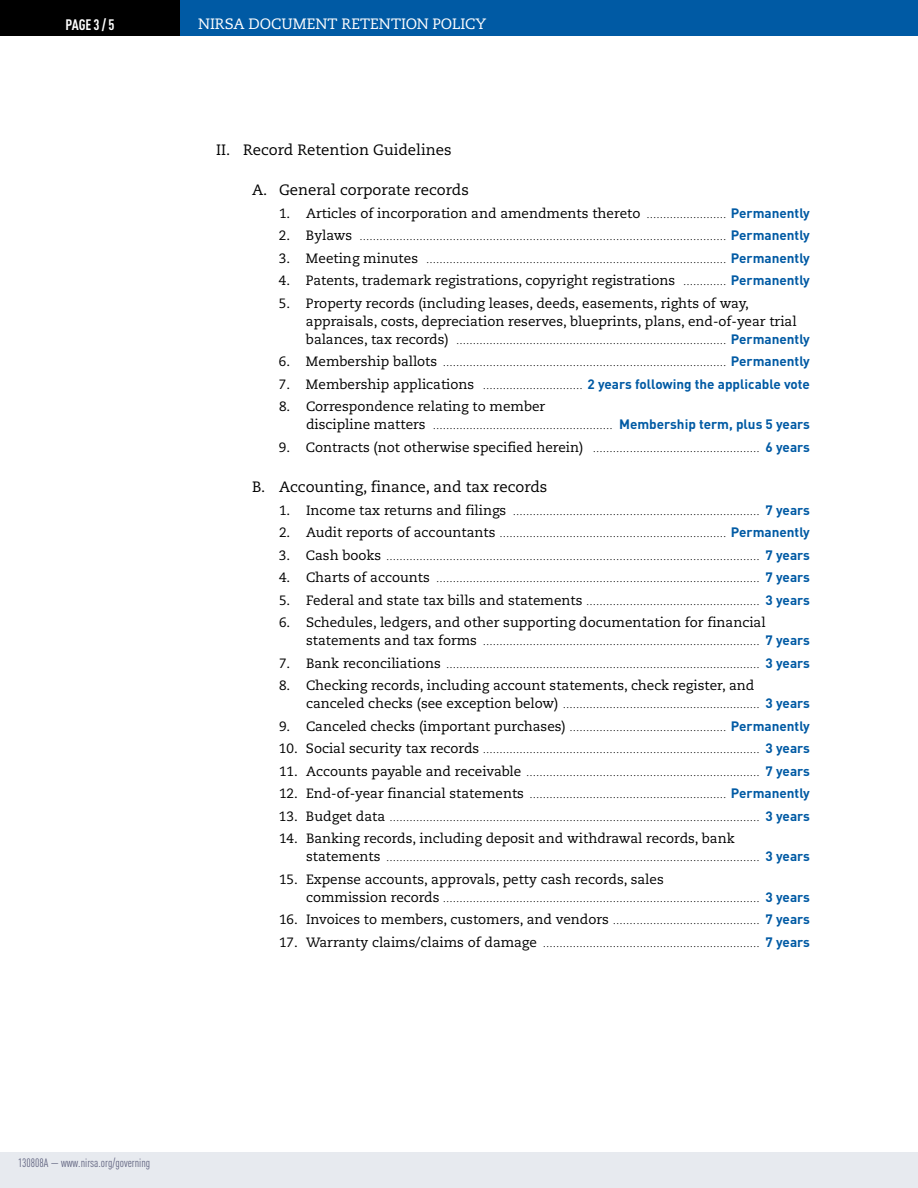
<style>
.page{position:relative;width:918px;height:1188px;background:#fff}
.page>*{position:absolute;margin:0;border:0;box-sizing:border-box;transform-origin:0 0}
.t1{font:15px "Caecilia";color:#000}
.t2{font:15px "Caecilia";color:#fff}
.t3{font:700 15px "DIN Cond";color:#fff}
.t4{font:13.5px/18px "Caecilia";color:#000}
.t5{font:700 13.5px "DIN";color:#005aa4}
.t6{font:300 12px "Caecilia";color:#000}
.t7{font:12px "DIN Cond";color:#616480}
.s1{font-weight:300;font-size:12px}
.s2{font-family:"DIN";font-weight:700;color:#005aa4}
.s3{font-weight:400;font-size:13.5px}
.s4{font-family:"DIN";font-weight:700;font-size:13.5px;color:#005aa4}
.s5{font-family:"Caecilia";font-weight:400;color:#000}
.s6{font-family:"Caecilia";font-weight:300;font-size:12px;color:#000}
</style>
<div class="page">
<div style="left:0;top:0;width:918px;height:36px;background:#005aa4"></div>
<div style="left:0;top:0;width:180px;height:36px;background:#000"></div>
<div style="left:0;top:1152px;width:918px;height:36px;background:#e7eaef"></div>
<p class="t3" style="left:66px;top:16px;width:50px">Page 3 / 5</p>
<p class="t2" style="left:198px;top:15px;width:290px">NIRSA Document Retention Policy</p>
<p class="t1" style="left:216px;top:141px;width:237px">II. Record Retention Guidelines</p>
<p class="t1" style="left:252px;top:182px;width:218px">A. General corporate records</p>
<p class="t4" style="left:279px;top:205px;width:533px">1. Articles of incorporation and amendments thereto <span class="s1">........................</span> <span class="s2">Permanently</span></p>
<p class="t6" style="left:279px;top:230px;width:533px"><span class="s3">2. Bylaws</span> .............................................................................................................. <span class="s4">Permanently</span></p>
<p class="t6" style="left:279px;top:252px;width:533px"><span class="s3">3. Meeting minutes</span> .......................................................................................... <span class="s4">Permanently</span></p>
<p class="t4" style="left:279px;top:272px;width:533px">4. Patents, trademark registrations, copyright registrations <span class="s1">.............</span> <span class="s2">Permanently</span></p>
<p class="t4" style="left:306px;top:295px;width:492px;text-indent:-27px">5. Property records (including leases, deeds, easements, rights of way, appraisals, costs, depreciation reserves, blueprints, plans, end-of-year trial</p>
<p class="t6" style="left:306px;top:333px;width:506px"><span class="s3">balances, tax records)</span> ................................................................................. <span class="s4">Permanently</span></p>
<p class="t6" style="left:279px;top:356px;width:533px"><span class="s3">6. Membership ballots</span> ..................................................................................... <span class="s4">Permanently</span></p>
<p class="t5" style="left:279px;top:375px;width:533px"><span class="s5">7. Membership applications</span> <span class="s6">..............................</span> 2 years following the applicable vote</p>
<p class="t4" style="left:279px;top:398px;width:268px">8. Correspondence relating to member</p>
<p class="t6" style="left:306px;top:419px;width:505px"><span class="s3">discipline matters</span> ...................................................... <span class="s4">Membership term, plus 5 years</span></p>
<p class="t6" style="left:279px;top:441px;width:533px"><span class="s3">9. Contracts (not otherwise specified herein)</span> .................................................. <span class="s4">6 years</span></p>
<p class="t1" style="left:252px;top:479px;width:297px">B. Accounting, finance, and tax records</p>
<p class="t6" style="left:279px;top:504px;width:532px"><span class="s3">1. Income tax returns and filings</span> .......................................................................... <span class="s4">7 years</span></p>
<p class="t6" style="left:279px;top:527px;width:532px"><span class="s3">2. Audit reports of accountants</span> .................................................................... <span class="s4">Permanently</span></p>
<p class="t6" style="left:279px;top:549px;width:533px"><span class="s3">3. Cash books</span> ................................................................................................................ <span class="s4">7 years</span></p>
<p class="t6" style="left:279px;top:572px;width:532px"><span class="s3">4. Charts of accounts</span> ................................................................................................. <span class="s4">7 years</span></p>
<p class="t6" style="left:279px;top:594px;width:532px"><span class="s3">5. Federal and state tax bills and statements</span> .................................................... <span class="s4">3 years</span></p>
<p class="t4" style="left:279px;top:614px;width:488px">6. Schedules, ledgers, and other supporting documentation for financial</p>
<p class="t6" style="left:306px;top:635px;width:505px"><span class="s3">statements and tax forms</span> ................................................................................... <span class="s4">7 years</span></p>
<p class="t6" style="left:279px;top:657px;width:532px"><span class="s3">7. Bank reconciliations</span> .............................................................................................. <span class="s4">3 years</span></p>
<p class="t4" style="left:279px;top:677px;width:477px">8. Checking records, including account statements, check register, and</p>
<p class="t6" style="left:306px;top:698px;width:505px"><span class="s3">canceled checks (see exception below)</span> ........................................................... <span class="s4">3 years</span></p>
<p class="t6" style="left:279px;top:720px;width:532px"><span class="s3">9. Canceled checks (important purchases)</span> ............................................... <span class="s4">Permanently</span></p>
<p class="t6" style="left:279px;top:743px;width:533px"><span class="s3">10. Social security tax records</span> ................................................................................... <span class="s4">3 years</span></p>
<p class="t6" style="left:279px;top:765px;width:532px"><span class="s3">11. Accounts payable and receivable</span> ...................................................................... <span class="s4">7 years</span></p>
<p class="t6" style="left:279px;top:788px;width:532px"><span class="s3">12. End-of-year financial statements</span> ........................................................... <span class="s4">Permanently</span></p>
<p class="t6" style="left:279px;top:810px;width:533px"><span class="s3">13. Budget data</span> ............................................................................................................... <span class="s4">3 years</span></p>
<p class="t4" style="left:279px;top:830px;width:457px">14. Banking records, including deposit and withdrawal records, bank</p>
<p class="t6" style="left:306px;top:851px;width:505px"><span class="s3">statements</span> ................................................................................................................ <span class="s4">3 years</span></p>
<p class="t4" style="left:279px;top:871px;width:386px">15. Expense accounts, approvals, petty cash records, sales</p>
<p class="t6" style="left:306px;top:891px;width:505px"><span class="s3">commission records</span> ............................................................................................... <span class="s4">3 years</span></p>
<p class="t6" style="left:279px;top:914px;width:532px"><span class="s3">16. Invoices to members, customers, and vendors</span> ............................................ <span class="s4">7 years</span></p>
<p class="t6" style="left:279px;top:936px;width:532px"><span class="s3">17. Warranty claims/claims of damage</span> ................................................................. <span class="s4">7 years</span></p>
<p class="t7" style="left:18px;top:1156px;width:134px">130808A — www.nirsa.org/governing</p>
</div>
